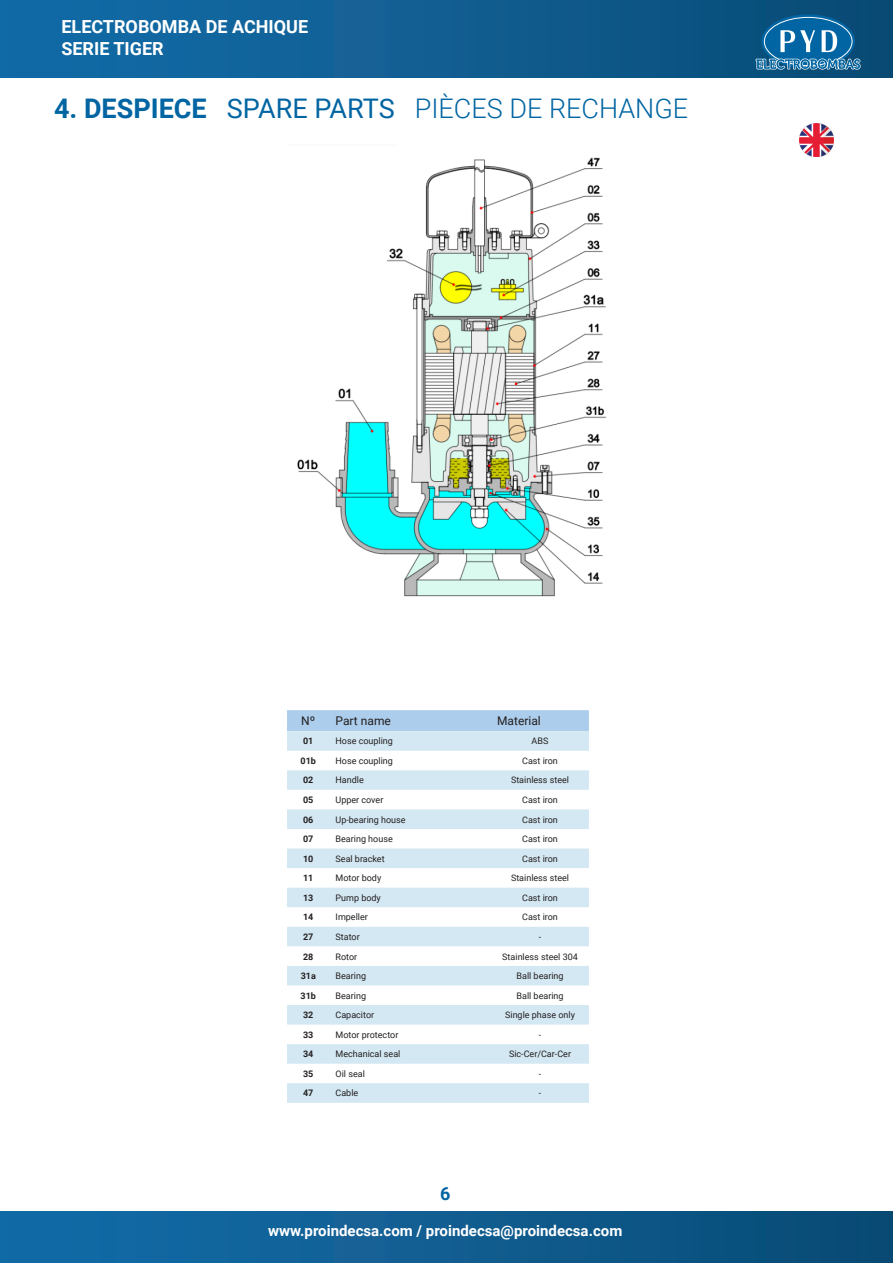
<style>
.page{position:relative;width:893px;height:1263px;background:#fff}
.page>*{position:absolute;margin:0;border:0;box-sizing:border-box;transform-origin:0 0}
.t1{font:300 27px "Roboto";color:#0065a2}
.t2{font:700 18px/21.6px "Roboto";color:#fff}
.t3{font:700 18px "Roboto";color:#0065a2}
.t4{font:700 15px "Roboto";color:#fff}
.t5{font:12px "Roboto";color:#231f20}
.t6{font:9px "Roboto";color:#231f20}
.t7{font:700 9px "Roboto";color:#231f20}
.s1{font-weight:700}
.s2{font-weight:400}
</style>
<div class="page">
<div style="left:0;top:0;width:893px;height:77px;background:linear-gradient(to right,#146daa,#0a4b75)"></div>
<div style="left:0;top:1211px;width:893px;height:52px;background:linear-gradient(to right,#146daa,#0a4b75)"></div>
<svg style="left:761px;top:14px;width:94px;height:54px"></svg>
<svg style="left:755px;top:28px;width:106px;height:50px;background:#2e77a4"></svg>
<div style="left:287px;top:710px;width:302px;height:21px;background:#accdeb"></div>
<svg style="left:287px;top:731px;width:302px;height:372px;fill:#d8eaf4"></svg>
<img style="left:297px;top:157px;width:310px;height:440px">
<img style="left:799px;top:123px;width:34px;height:34px">
<h2 class="t2" style="left:61px;top:16px;width:248px">ELECTROBOMBA DE ACHIQUE<br>SERIE TIGER</h2>
<p class="t1" style="left:54px;top:90px;width:636px"><span class="s1">4. DESPIECE</span> <span class="s2">SPARE PARTS</span> PIÈCES DE RECHANGE</p>
<p class="t5" style="left:301px;top:712px;width:16px">Nº</p>
<p class="t5" style="left:336px;top:712px;width:57px">Part name</p>
<p class="t5" style="left:497px;top:712px;width:45px">Material</p>
<p class="t7" style="left:303px;top:735px;width:12px">01</p>
<p class="t6" style="left:336px;top:735px;width:59px">Hose coupling</p>
<p class="t6" style="left:532px;top:735px;width:18px">ABS</p>
<p class="t7" style="left:301px;top:754px;width:17px">01b</p>
<p class="t6" style="left:336px;top:754px;width:59px">Hose coupling</p>
<p class="t6" style="left:522px;top:754px;width:37px">Cast iron</p>
<p class="t7" style="left:303px;top:774px;width:12px">02</p>
<p class="t6" style="left:336px;top:774px;width:30px">Handle</p>
<p class="t6" style="left:511px;top:774px;width:60px">Stainless steel</p>
<p class="t7" style="left:303px;top:793px;width:12px">05</p>
<p class="t6" style="left:336px;top:793px;width:49px">Upper cover</p>
<p class="t6" style="left:522px;top:793px;width:37px">Cast iron</p>
<p class="t7" style="left:303px;top:813px;width:12px">06</p>
<p class="t6" style="left:336px;top:813px;width:72px">Up-bearing house</p>
<p class="t6" style="left:522px;top:813px;width:37px">Cast iron</p>
<p class="t7" style="left:303px;top:833px;width:12px">07</p>
<p class="t6" style="left:336px;top:833px;width:59px">Bearing house</p>
<p class="t6" style="left:522px;top:833px;width:37px">Cast iron</p>
<p class="t7" style="left:303px;top:852px;width:12px">10</p>
<p class="t6" style="left:336px;top:852px;width:51px">Seal bracket</p>
<p class="t6" style="left:522px;top:852px;width:37px">Cast iron</p>
<p class="t7" style="left:303px;top:872px;width:12px">11</p>
<p class="t6" style="left:336px;top:872px;width:47px">Motor body</p>
<p class="t6" style="left:511px;top:872px;width:60px">Stainless steel</p>
<p class="t7" style="left:303px;top:891px;width:12px">13</p>
<p class="t6" style="left:336px;top:891px;width:47px">Pump body</p>
<p class="t6" style="left:522px;top:891px;width:37px">Cast iron</p>
<p class="t7" style="left:303px;top:911px;width:12px">14</p>
<p class="t6" style="left:336px;top:911px;width:34px">Impeller</p>
<p class="t6" style="left:522px;top:911px;width:37px">Cast iron</p>
<p class="t7" style="left:303px;top:930px;width:12px">27</p>
<p class="t6" style="left:336px;top:930px;width:26px">Stator</p>
<p class="t6" style="left:539px;top:930px;width:4px">-</p>
<p class="t7" style="left:303px;top:950px;width:12px">28</p>
<p class="t6" style="left:336px;top:950px;width:23px">Rotor</p>
<p class="t6" style="left:502px;top:950px;width:77px">Stainless steel 304</p>
<p class="t7" style="left:301px;top:969px;width:17px">31a</p>
<p class="t6" style="left:336px;top:969px;width:32px">Bearing</p>
<p class="t6" style="left:516px;top:969px;width:49px">Ball bearing</p>
<p class="t7" style="left:301px;top:989px;width:17px">31b</p>
<p class="t6" style="left:336px;top:989px;width:32px">Bearing</p>
<p class="t6" style="left:516px;top:989px;width:49px">Ball bearing</p>
<p class="t7" style="left:303px;top:1009px;width:12px">32</p>
<p class="t6" style="left:336px;top:1009px;width:40px">Capacitor</p>
<p class="t6" style="left:505px;top:1009px;width:71px">Single phase only</p>
<p class="t7" style="left:303px;top:1028px;width:12px">33</p>
<p class="t6" style="left:336px;top:1028px;width:64px">Motor protector</p>
<p class="t6" style="left:539px;top:1028px;width:4px">-</p>
<p class="t7" style="left:303px;top:1048px;width:12px">34</p>
<p class="t6" style="left:336px;top:1048px;width:66px">Mechanical seal</p>
<p class="t6" style="left:509px;top:1048px;width:64px">Sic-Cer/Car-Cer</p>
<p class="t7" style="left:303px;top:1067px;width:12px">35</p>
<p class="t6" style="left:336px;top:1067px;width:31px">Oil seal</p>
<p class="t6" style="left:539px;top:1067px;width:4px">-</p>
<p class="t7" style="left:303px;top:1087px;width:12px">47</p>
<p class="t6" style="left:336px;top:1087px;width:24px">Cable</p>
<p class="t6" style="left:539px;top:1087px;width:4px">-</p>
<h2 class="t3" style="left:440px;top:1181px;width:12px">6</h2>
<h3 class="t4" style="left:268px;top:1220px;width:356px">www.proindecsa.com / proindecsa@proindecsa.com</h3>
</div>
